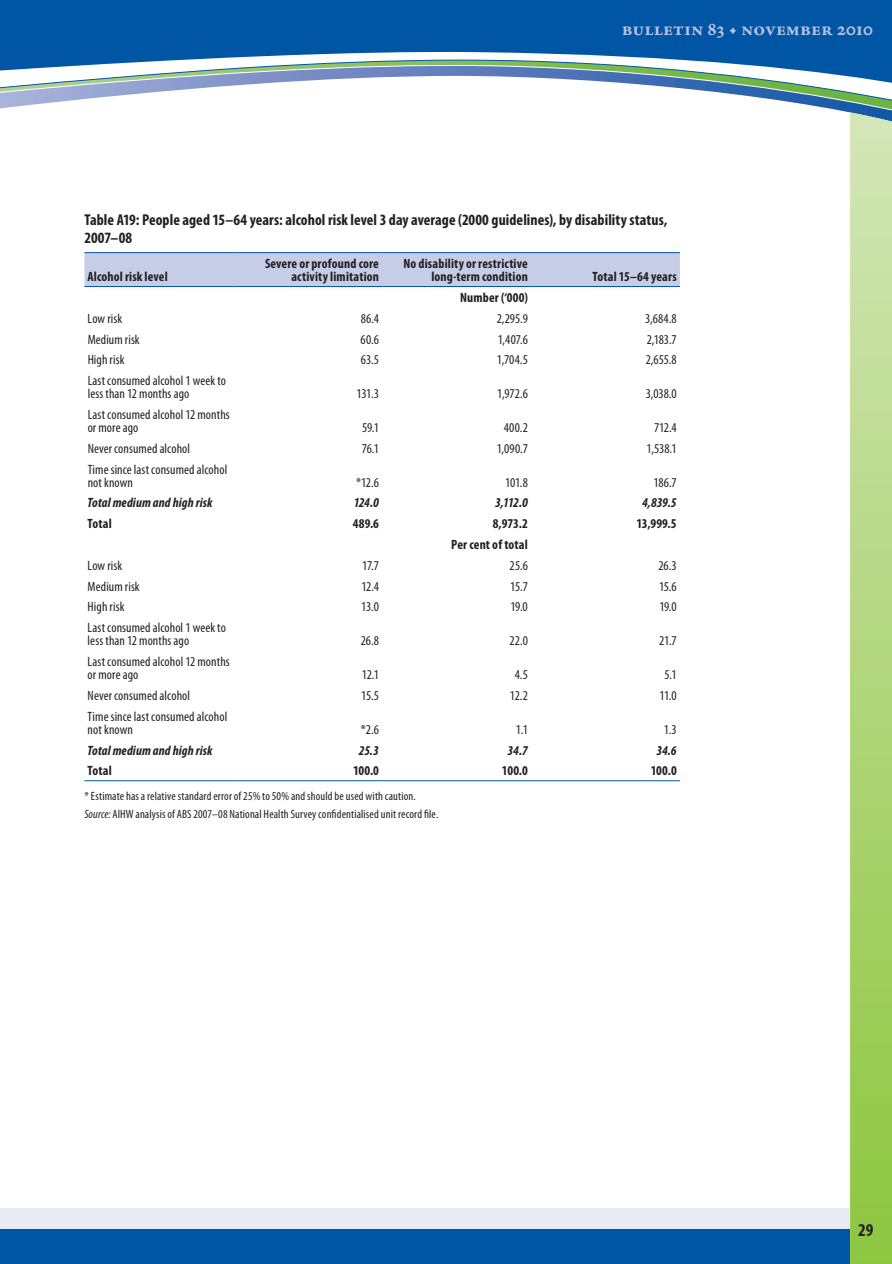
<style>
.page{position:relative;width:892px;height:1264px;background:#fff}
.page>*{position:absolute;margin:0;border:0;box-sizing:border-box;transform-origin:0 0}
.t1{font:700 20.25px "Adobe Jenson Pro";color:#b9c2e1}
.t2{font:700 condensed 18px "Myriad Pro";color:#231f20}
.Table_title{font:700 condensed 15.75px/18px "Myriad Pro";letter-spacing:.005em;color:#231f20}
.Text_LEFT{font:condensed 13.5px/13px "Myriad Pro";letter-spacing:.005em;color:#231f20}
.Text_RIGHT{font:condensed 13.5px "Myriad Pro";letter-spacing:-.005em;color:#231f20}
.Text_RIGHT-2{font:700 condensed 13.5px/13px "Myriad Pro";letter-spacing:.01em;color:#231f20;text-align:right}
.Text_LEFT-2{font:italic 700 condensed 13.5px "Myriad Pro";letter-spacing:.01em;color:#231f20}
.Text_RIGHT-3{font:italic 700 condensed 13.5px "Myriad Pro";letter-spacing:-.02em;color:#231f20}
.Text_LEFT-3{font:700 condensed 13.5px "Myriad Pro";letter-spacing:.01em;color:#231f20}
.Table_source{font:condensed 12px "Myriad Pro";letter-spacing:.01em;color:#231f20}
.Table_notes{font:condensed 12px "Myriad Pro";letter-spacing:.01em;color:#231f20}
.s1{font-style:italic}
</style>
<div class="page">
<div style="left:0;top:1207px;width:850px;height:22px;background:#e8eaf5"></div>
<div style="left:0;top:1229px;width:850px;height:34px;background:#0155a5"></div>
<svg style="left:0;top:0;width:892px;height:62px;background:#105faa"></svg>
<svg style="left:0;top:62px;width:892px;height:51px"></svg>
<svg style="left:850px;top:112px;width:42px;height:1151px;background:#b0d57c"></svg>
<div style="left:84px;top:253px;width:596px;height:33px;background:#c6cde7"></div>
<hr style="left:84px;top:252px;width:149px;height:1px;background:#0155a5">
<hr style="left:233px;top:252px;width:149px;height:1px;background:#0155a5">
<hr style="left:382px;top:252px;width:149px;height:1px;background:#0155a5">
<hr style="left:531px;top:252px;width:149px;height:1px;background:#0155a5">
<hr style="left:84px;top:286px;width:149px;height:1px;background:#0155a5">
<hr style="left:233px;top:286px;width:149px;height:1px;background:#0155a5">
<hr style="left:382px;top:286px;width:149px;height:1px;background:#0155a5">
<hr style="left:531px;top:286px;width:149px;height:1px;background:#0155a5">
<hr style="left:84px;top:780px;width:149px;height:1px;background:#0155a5">
<hr style="left:233px;top:780px;width:149px;height:1px;background:#0155a5">
<hr style="left:382px;top:780px;width:149px;height:1px;background:#0155a5">
<hr style="left:531px;top:780px;width:149px;height:1px;background:#0155a5">
<h1 class="t1" style="left:622px;top:17px;width:253px">Bulletin 83 • November 2010</h1>
<p class="Table_title" style="left:84px;top:210px;width:584px">Table A19: People aged 15–64 years: alcohol risk level 3 day average (2000 guidelines), by disability status,<br>2007–08</p>
<p class="Text_LEFT-3" style="left:88px;top:268px;width:82px">Alcohol risk level</p>
<p class="Text_RIGHT-2" style="left:265px;top:257px;width:115px">Severe or profound core activity limitation</p>
<p class="Text_RIGHT-2" style="left:403px;top:257px;width:126px">No disability or restrictive long-term condition</p>
<p class="Text_RIGHT-2" style="left:592px;top:270px;width:86px">Total 15–64 years</p>
<p class="Text_RIGHT-2" style="left:460px;top:290px;width:69px">Number (‘000)</p>
<p class="Text_LEFT" style="left:88px;top:311px;width:36px">Low risk</p>
<p class="Text_RIGHT" style="left:361px;top:310px;width:20px">86.4</p>
<p class="Text_RIGHT" style="left:497px;top:310px;width:33px">2,295.9</p>
<p class="Text_RIGHT" style="left:645px;top:310px;width:33px">3,684.8</p>
<p class="Text_LEFT" style="left:88px;top:332px;width:54px">Medium risk</p>
<p class="Text_RIGHT" style="left:361px;top:331px;width:20px">60.6</p>
<p class="Text_RIGHT" style="left:498px;top:331px;width:32px">1,407.6</p>
<p class="Text_RIGHT" style="left:647px;top:331px;width:31px">2,183.7</p>
<p class="Text_LEFT" style="left:88px;top:353px;width:38px">High risk</p>
<p class="Text_RIGHT" style="left:361px;top:351px;width:20px">63.5</p>
<p class="Text_RIGHT" style="left:497px;top:351px;width:32px">1,704.5</p>
<p class="Text_RIGHT" style="left:645px;top:351px;width:33px">2,655.8</p>
<p class="Text_LEFT" style="left:88px;top:374px;width:140px">Last consumed alcohol 1 week to less than 12 months ago</p>
<p class="Text_RIGHT" style="left:357px;top:385px;width:24px">131.3</p>
<p class="Text_RIGHT" style="left:497px;top:385px;width:32px">1,972.6</p>
<p class="Text_RIGHT" style="left:646px;top:385px;width:33px">3,038.0</p>
<p class="Text_LEFT" style="left:88px;top:407px;width:144px">Last consumed alcohol 12 months or more ago</p>
<p class="Text_RIGHT" style="left:362px;top:419px;width:18px">59.1</p>
<p class="Text_RIGHT" style="left:504px;top:419px;width:26px">400.2</p>
<p class="Text_RIGHT" style="left:654px;top:419px;width:24px">712.4</p>
<p class="Text_LEFT" style="left:88px;top:441px;width:104px">Never consumed alcohol</p>
<p class="Text_RIGHT" style="left:362px;top:440px;width:19px">76.1</p>
<p class="Text_RIGHT" style="left:497px;top:440px;width:33px">1,090.7</p>
<p class="Text_RIGHT" style="left:646px;top:440px;width:32px">1,538.1</p>
<p class="Text_LEFT" style="left:88px;top:462px;width:141px">Time since last consumed alcohol not known</p>
<p class="Text_RIGHT" style="left:356px;top:474px;width:24px">*12.6</p>
<p class="Text_RIGHT" style="left:505px;top:474px;width:24px">101.8</p>
<p class="Text_RIGHT" style="left:653px;top:474px;width:25px">186.7</p>
<p class="Text_LEFT-2" style="left:88px;top:494px;width:126px">Total medium and high risk</p>
<p class="Text_RIGHT-3" style="left:354px;top:494px;width:27px">124.0</p>
<p class="Text_RIGHT-3" style="left:495px;top:494px;width:34px">3,112.0</p>
<p class="Text_RIGHT-3" style="left:642px;top:494px;width:36px">4,839.5</p>
<p class="Text_LEFT-3" style="left:88px;top:515px;width:26px">Total</p>
<p class="Text_RIGHT-2" style="left:353px;top:517px;width:28px">489.6</p>
<p class="Text_RIGHT-2" style="left:493px;top:517px;width:36px">8,973.2</p>
<p class="Text_RIGHT-2" style="left:636px;top:517px;width:42px">13,999.5</p>
<p class="Text_RIGHT-2" style="left:451px;top:537px;width:78px">Per cent of total</p>
<p class="Text_LEFT" style="left:88px;top:558px;width:36px">Low risk</p>
<p class="Text_RIGHT" style="left:362px;top:557px;width:18px">17.7</p>
<p class="Text_RIGHT" style="left:509px;top:557px;width:20px">25.6</p>
<p class="Text_RIGHT" style="left:658px;top:557px;width:20px">26.3</p>
<p class="Text_LEFT" style="left:88px;top:579px;width:54px">Medium risk</p>
<p class="Text_RIGHT" style="left:361px;top:578px;width:19px">12.4</p>
<p class="Text_RIGHT" style="left:510px;top:578px;width:19px">15.7</p>
<p class="Text_RIGHT" style="left:659px;top:578px;width:19px">15.6</p>
<p class="Text_LEFT" style="left:88px;top:600px;width:38px">High risk</p>
<p class="Text_RIGHT" style="left:361px;top:598px;width:19px">13.0</p>
<p class="Text_RIGHT" style="left:510px;top:598px;width:19px">19.0</p>
<p class="Text_RIGHT" style="left:659px;top:598px;width:19px">19.0</p>
<p class="Text_LEFT" style="left:88px;top:620px;width:140px">Last consumed alcohol 1 week to less than 12 months ago</p>
<p class="Text_RIGHT" style="left:361px;top:632px;width:20px">26.8</p>
<p class="Text_RIGHT" style="left:509px;top:632px;width:20px">22.0</p>
<p class="Text_RIGHT" style="left:659px;top:632px;width:19px">21.7</p>
<p class="Text_LEFT" style="left:88px;top:654px;width:144px">Last consumed alcohol 12 months or more ago</p>
<p class="Text_RIGHT" style="left:362px;top:666px;width:19px">12.1</p>
<p class="Text_RIGHT" style="left:515px;top:666px;width:15px">4.5</p>
<p class="Text_RIGHT" style="left:664px;top:666px;width:14px">5.1</p>
<p class="Text_LEFT" style="left:88px;top:688px;width:104px">Never consumed alcohol</p>
<p class="Text_RIGHT" style="left:361px;top:687px;width:19px">15.5</p>
<p class="Text_RIGHT" style="left:510px;top:687px;width:19px">12.2</p>
<p class="Text_RIGHT" style="left:659px;top:687px;width:19px">11.0</p>
<p class="Text_LEFT" style="left:88px;top:709px;width:141px">Time since last consumed alcohol not known</p>
<p class="Text_RIGHT" style="left:361px;top:721px;width:20px">*2.6</p>
<p class="Text_RIGHT" style="left:516px;top:721px;width:13px">1.1</p>
<p class="Text_RIGHT" style="left:664px;top:721px;width:14px">1.3</p>
<p class="Text_LEFT-2" style="left:88px;top:741px;width:126px">Total medium and high risk</p>
<p class="Text_RIGHT-3" style="left:359px;top:741px;width:22px">25.3</p>
<p class="Text_RIGHT-3" style="left:507px;top:741px;width:22px">34.7</p>
<p class="Text_RIGHT-3" style="left:656px;top:741px;width:22px">34.6</p>
<p class="Text_LEFT-3" style="left:88px;top:762px;width:26px">Total</p>
<p class="Text_RIGHT-2" style="left:353px;top:763px;width:27px">100.0</p>
<p class="Text_RIGHT-2" style="left:502px;top:763px;width:27px">100.0</p>
<p class="Text_RIGHT-2" style="left:651px;top:763px;width:27px">100.0</p>
<p class="Table_notes" style="left:84px;top:788px;width:333px">* Estimate has a relative standard error of 25% to 50% and should be used with caution.</p>
<p class="Table_source" style="left:84px;top:806px;width:355px"><span class="s1">Source:</span> AIHW analysis of ABS 2007–08 National Health Survey confidentialised unit record file.</p>
<h2 class="t2" style="left:858px;top:1218px;width:17px">29</h2>
</div>
